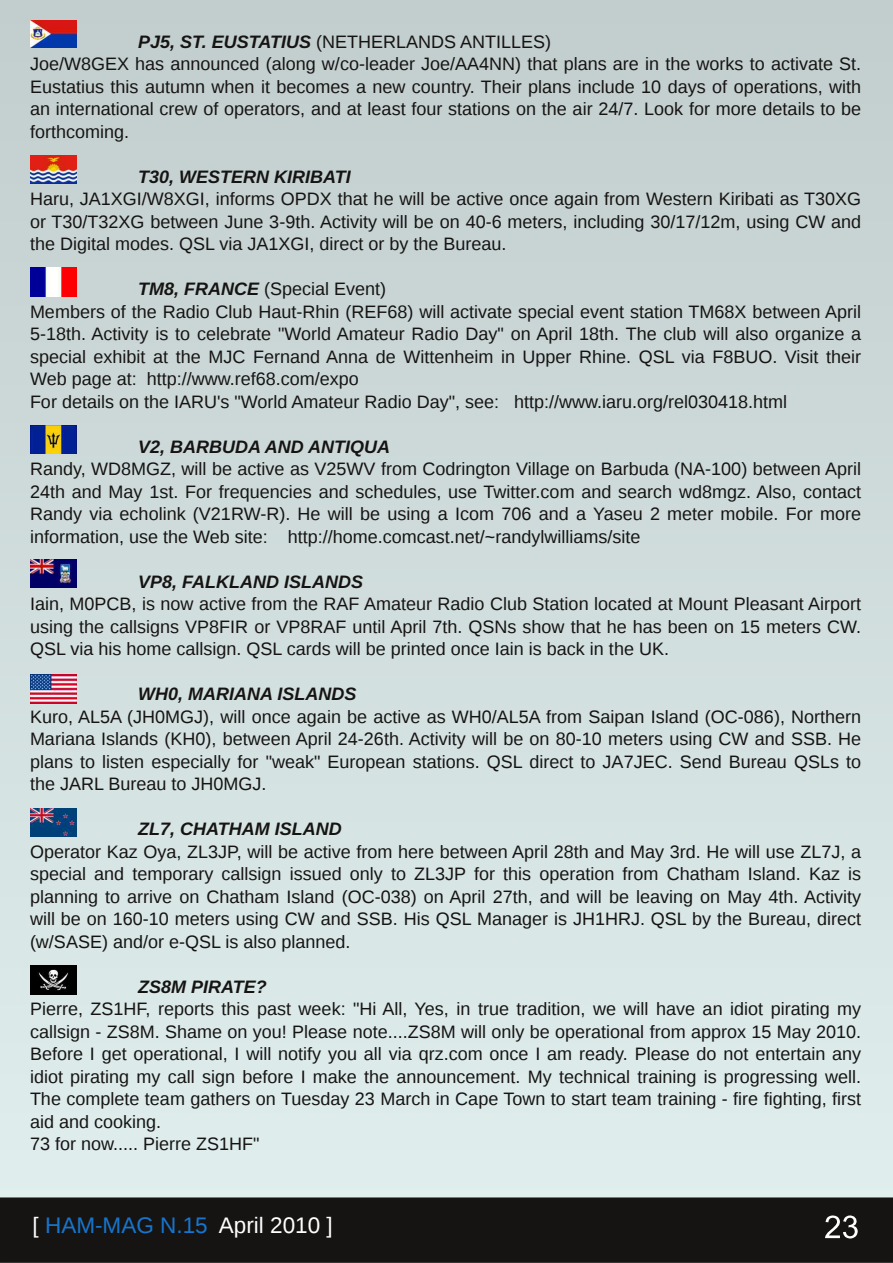
<style>
.page{position:relative;width:893px;height:1263px;background:#fff}
.page>*{position:absolute;margin:0;border:0;box-sizing:border-box;transform-origin:0 0}
.t1{font:22.5px "Liberation Sans";color:#fff}
.t2{font:18px/22.5px "Liberation Sans";color:#161413;text-align:justify}
.t3{font:italic 700 18px "Liberation Sans";color:#161413}
.s1{font-weight:700;font-style:italic}
.s2{color:#1775cd}
</style>
<div class="page">
<div style="left:0;top:0;width:892px;height:1197px;background:linear-gradient(to bottom,#c2cdcd,#e0eeee)"></div>
<img style="left:30px;top:20px;width:46px;height:27px">
<div style="left:0;top:1198px;width:892px;height:64px;background:#161413"></div>
<div style="left:0;top:1197px;width:893px;height:66px;border:2px solid #161413"></div>
<svg style="left:825px;top:1215px;width:33px;height:23px"></svg>
<img style="left:30px;top:155px;width:46px;height:29px">
<img style="left:30px;top:268px;width:46px;height:28px">
<img style="left:30px;top:425px;width:46px;height:29px">
<img style="left:30px;top:674px;width:46px;height:29px">
<img style="left:30px;top:808px;width:46px;height:28px">
<img style="left:30px;top:559px;width:46px;height:28px">
<img style="left:30px;top:965px;width:46px;height:29px">
<p class="t2" style="left:30px;top:30px;width:833px;text-align:left;text-indent:108px"><span class="s1">PJ5, ST. EUSTATIUS</span> (NETHERLANDS ANTILLES)<br>Joe/W8GEX has announced (along w/co-leader Joe/AA4NN) that plans are in the works to activate St.<br>Eustatius this autumn when it becomes a new country. Their plans include 10 days of operations, with an international crew of operators, and at least four stations on the air 24/7. Look for more details to be forthcoming.</p>
<p class="t3" style="left:138px;top:166px;width:214px">T30, WESTERN KIRIBATI</p>
<p class="t2" style="left:30px;top:188px;width:833px">Haru, JA1XGI/W8XGI, informs OPDX that he will be active once again from Western Kiribati as T30XG or T30/T32XG between June 3-9th. Activity will be on 40-6 meters, including 30/17/12m, using CW and the Digital modes. QSL via JA1XGI, direct or by the Bureau.</p>
<p class="t2" style="left:30px;top:278px;width:833px;text-align:left;text-indent:108px"><span class="s1">TM8, FRANCE</span> (Special Event)<br>Members of the Radio Club Haut-Rhin (REF68) will activate special event station TM68X between April 5-18th. Activity is to celebrate "World Amateur Radio Day" on April 18th. The club will also organize a special exhibit at the MJC Fernand Anna de Wittenheim in Upper Rhine. QSL via F8BUO. Visit their Web page at: http://www.ref68.com/expo<br>For details on the IARU's "World Amateur Radio Day", see: http://www.iaru.org/rel030418.html</p>
<p class="t3" style="left:138px;top:436px;width:253px">V2, BARBUDA AND ANTIQUA</p>
<p class="t2" style="left:30px;top:458px;width:833px">Randy, WD8MGZ, will be active as V25WV from Codrington Village on Barbuda (NA-100) between April 24th and May 1st. For frequencies and schedules, use Twitter.com and search wd8mgz. Also, contact Randy via echolink (V21RW-R). He will be using a Icom 706 and a Yaseu 2 meter mobile. For more information, use the Web site: http://home.comcast.net/~randylwilliams/site</p>
<p class="t3" style="left:138px;top:571px;width:226px">VP8, FALKLAND ISLANDS</p>
<p class="t2" style="left:30px;top:593px;width:833px">Iain, M0PCB, is now active from the RAF Amateur Radio Club Station located at Mount Pleasant Airport using the callsigns VP8FIR or VP8RAF until April 7th. QSNs show that he has been on 15 meters CW.<br>QSL via his home callsign. QSL cards will be printed once Iain is back in the UK.</p>
<p class="t3" style="left:138px;top:684px;width:220px">WH0, MARIANA ISLANDS</p>
<p class="t2" style="left:30px;top:705px;width:833px">Kuro, AL5A (JH0MGJ), will once again be active as WH0/AL5A from Saipan Island (OC-086), Northern Mariana Islands (KH0), between April 24-26th. Activity will be on 80-10 meters using CW and SSB. He plans to listen especially for "weak" European stations. QSL direct to JA7JEC. Send Bureau QSLs to the JARL Bureau to JH0MGJ.</p>
<p class="t3" style="left:138px;top:819px;width:205px">ZL7, CHATHAM ISLAND</p>
<p class="t2" style="left:30px;top:840px;width:833px">Operator Kaz Oya, ZL3JP, will be active from here between April 28th and May 3rd. He will use ZL7J, a special and temporary callsign issued only to ZL3JP for this operation from Chatham Island. Kaz is planning to arrive on Chatham Island (OC-038) on April 27th, and will be leaving on May 4th. Activity will be on 160-10 meters using CW and SSB. His QSL Manager is JH1HRJ. QSL by the Bureau, direct (w/SASE) and/or e-QSL is also planned.</p>
<p class="t3" style="left:138px;top:976px;width:130px">ZS8M PIRATE?</p>
<p class="t2" style="left:30px;top:998px;width:833px;text-align:left">Pierre, ZS1HF, reports this past week: "Hi All, Yes, in true tradition, we will have an idiot pirating my callsign - ZS8M. Shame on you! Please note....ZS8M will only be operational from approx 15 May 2010.<br>Before I get operational, I will notify you all via qrz.com once I am ready. Please do not entertain any idiot pirating my call sign before I make the announcement. My technical training is progressing well.<br>The complete team gathers on Tuesday 23 March in Cape Town to start team training - fire fighting, first aid and cooking.<br>73 for now..... Pierre ZS1HF"</p>
<p class="t1" style="left:33px;top:1212px;width:302px">[ <span class="s2">HAM-MAG N.15</span> April 2010 ]</p>
</div>
